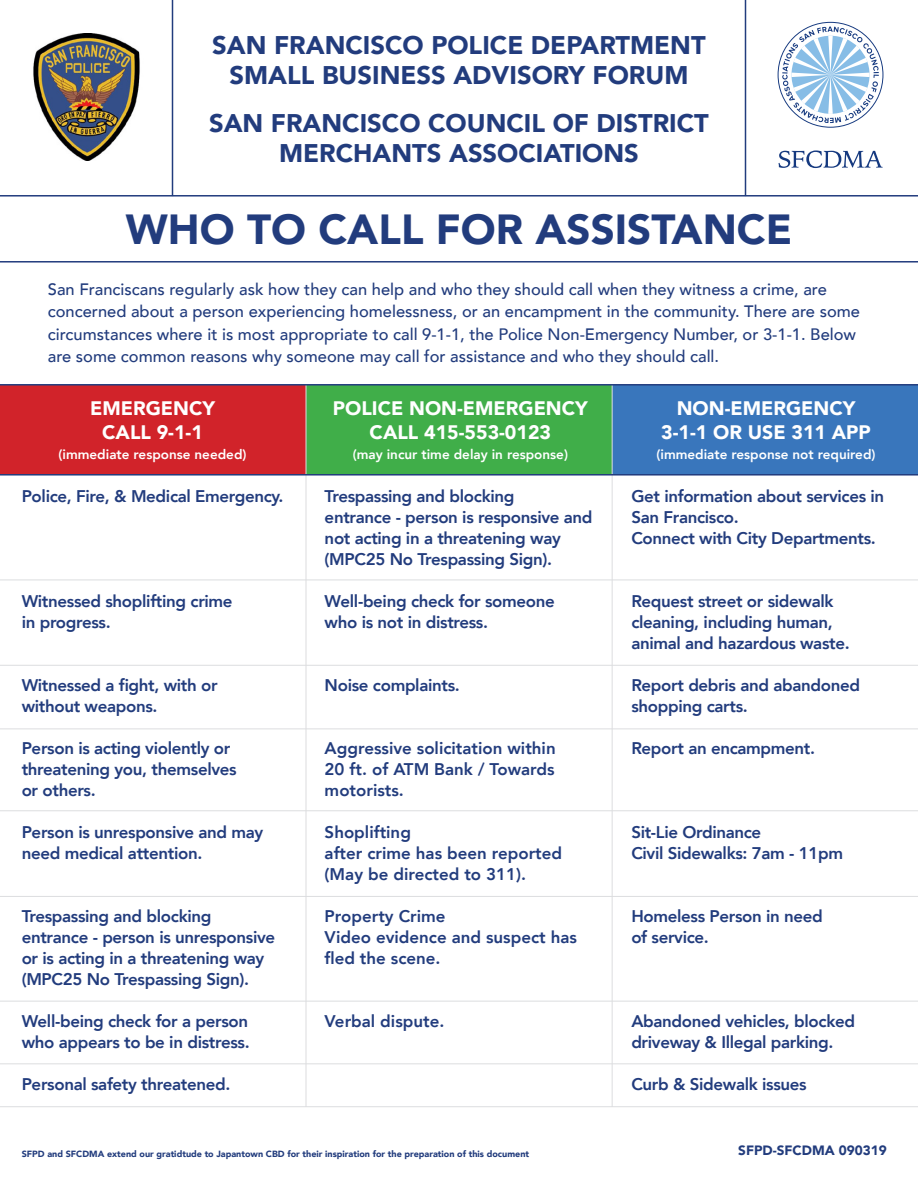
<style>
.page{position:relative;width:918px;height:1188px;background:#fff}
.page>*{position:absolute;margin:0;border:0;box-sizing:border-box;transform-origin:0 0}
.t1{font:900 42px "Avenir";color:#223c7d}
.t2{font:900 25.5px "Avenir";color:#223c7d}
.t3{font:900 19.5px "Avenir";color:#fff}
.t4{font:800 16.8px/21px "Avenir";letter-spacing:-.02em;color:#223c7d}
.t5{font:800 16.8px/21px "Avenir";color:#223c7d}
.t6{font:500 16.5px/22.5px "Avenir";color:#223c7d}
.t7{font:800 13.5px "Avenir";color:#fff}
.t8{font:900 13.5px "Avenir";color:#223c7d}
.t9{font:900 9px "Avenir";color:#223c7d}
</style>
<div class="page">
<img style="left:33px;top:33px;width:107px;height:128px">
<svg style="left:778px;top:150px;width:105px;height:18px"></svg>
<svg style="left:778px;top:22px;width:105px;height:106px"></svg>
<hr style="left:745px;top:0;width:1px;height:196px;background:#223c7d">
<hr style="left:172px;top:0;width:1px;height:196px;background:#223c7d">
<hr style="left:0;top:1001px;width:918px;height:1px;background:#dcdddf">
<hr style="left:0;top:1106px;width:918px;height:1px;background:#dcdddf">
<hr style="left:0;top:896px;width:918px;height:1px;background:#dcdddf">
<hr style="left:0;top:810px;width:918px;height:1px;background:#dcdddf">
<hr style="left:0;top:729px;width:918px;height:1px;background:#dcdddf">
<hr style="left:0;top:665px;width:918px;height:1px;background:#dcdddf">
<hr style="left:0;top:580px;width:918px;height:1px;background:#dcdddf">
<div style="left:0;top:385px;width:306px;height:90px;background:#d1232a"></div>
<div style="left:612px;top:385px;width:306px;height:90px;background:#3976bc"></div>
<div style="left:306px;top:385px;width:306px;height:90px;background:#40ae49"></div>
<hr style="left:306px;top:385px;width:1px;height:722px;background:#dcdddf">
<hr style="left:612px;top:385px;width:1px;height:722px;background:#dcdddf">
<hr style="left:0;top:384px;width:918px;height:2px;background:#223c7d">
<hr style="left:0;top:195px;width:918px;height:2px;background:#223c7d">
<hr style="left:0;top:261px;width:918px;height:2px;background:#223c7d">
<hr style="left:0;top:474px;width:918px;height:2px;background:#223c7d">
<hr style="left:0;top:1063px;width:918px;height:1px;background:#dcdddf">
<p class="t2" style="left:212px;top:23px;width:495px">SAN FRANCISCO POLICE DEPARTMENT</p>
<p class="t2" style="left:230px;top:53px;width:460px">SMALL BUSINESS ADVISORY FORUM</p>
<p class="t2" style="left:209px;top:101px;width:501px">SAN FRANCISCO COUNCIL OF DISTRICT</p>
<p class="t2" style="left:279px;top:131px;width:361px">MERCHANTS ASSOCIATIONS</p>
<p class="t1" style="left:126px;top:193px;width:668px">WHO TO CALL FOR ASSISTANCE</p>
<p class="t6" style="left:48px;top:277px;width:814px">San Franciscans regularly ask how they can help and who they should call when they witness a crime, are concerned about a person experiencing homelessness, or an encampment in the community. There are some circumstances where it is most appropriate to call 9-1-1, the Police Non-Emergency Number, or 3-1-1. Below are some common reasons why someone may call for assistance and who they should call.</p>
<p class="t3" style="left:90px;top:392px;width:126px">EMERGENCY</p>
<p class="t3" style="left:102px;top:416px;width:102px">CALL 9-1-1</p>
<p class="t7" style="left:59px;top:444px;width:189px">(immediate response needed)</p>
<p class="t4" style="left:22px;top:486px;width:263px">Police, Fire, &amp; Medical Emergency.</p>
<p class="t4" style="left:22px;top:591px;width:212px">Witnessed shoplifting crime</p>
<p class="t4" style="left:22px;top:612px;width:91px">in progress.</p>
<p class="t4" style="left:22px;top:675px;width:197px">Witnessed a fight, with or</p>
<p class="t4" style="left:22px;top:696px;width:137px">without weapons.</p>
<p class="t4" style="left:22px;top:738px;width:210px">Person is acting violently or</p>
<p class="t4" style="left:22px;top:759px;width:217px">threatening you, themselves</p>
<p class="t4" style="left:22px;top:780px;width:76px">or others.</p>
<p class="t4" style="left:22px;top:822px;width:243px">Person is unresponsive and may</p>
<p class="t4" style="left:22px;top:843px;width:182px">need medical attention.</p>
<p class="t4" style="left:22px;top:906px;width:191px">Trespassing and blocking</p>
<p class="t4" style="left:22px;top:927px;width:255px">entrance - person is unresponsive or is acting in a threatening way (MPC25 No Trespassing Sign).</p>
<p class="t4" style="left:22px;top:1011px;width:228px">Well-being check for a person</p>
<p class="t4" style="left:22px;top:1032px;width:229px">who appears to be in distress.</p>
<p class="t4" style="left:22px;top:1074px;width:210px">Personal safety threatened.</p>
<p class="t3" style="left:333px;top:392px;width:256px">POLICE NON-EMERGENCY</p>
<p class="t3" style="left:370px;top:416px;width:183px">CALL 415-553-0123</p>
<p class="t7" style="left:353px;top:444px;width:217px">(may incur time delay in response)</p>
<p class="t4" style="left:325px;top:486px;width:191px">Trespassing and blocking</p>
<p class="t4" style="left:325px;top:507px;width:269px">entrance - person is responsive and not acting in a threatening way (MPC25 No Trespassing Sign).</p>
<p class="t4" style="left:325px;top:591px;width:232px">Well-being check for someone</p>
<p class="t4" style="left:325px;top:612px;width:165px">who is not in distress.</p>
<p class="t4" style="left:325px;top:675px;width:137px">Noise complaints.</p>
<p class="t5" style="left:325px;top:738px;width:233px">Aggressive solicitation within</p>
<p class="t5" style="left:325px;top:759px;width:231px">20 ft. of ATM Bank / Towards motorists.</p>
<p class="t5" style="left:325px;top:822px;width:88px">Shoplifting</p>
<p class="t5" style="left:325px;top:843px;width:239px">after crime has been reported</p>
<p class="t5" style="left:325px;top:864px;width:203px">(May be directed to 311).</p>
<p class="t5" style="left:325px;top:906px;width:122px">Property Crime</p>
<p class="t5" style="left:325px;top:927px;width:254px">Video evidence and suspect has</p>
<p class="t5" style="left:325px;top:948px;width:117px">fled the scene.</p>
<p class="t5" style="left:325px;top:1011px;width:121px">Verbal dispute.</p>
<p class="t3" style="left:677px;top:392px;width:180px">NON-EMERGENCY</p>
<p class="t3" style="left:661px;top:416px;width:211px">3-1-1 OR USE 311 APP</p>
<p class="t7" style="left:657px;top:444px;width:221px">(immediate response not required)</p>
<p class="t4" style="left:631px;top:486px;width:254px">Get information about services in<br>San Francisco.</p>
<p class="t4" style="left:631px;top:528px;width:246px">Connect with City Departments.</p>
<p class="t4" style="left:631px;top:591px;width:204px">Request street or sidewalk</p>
<p class="t4" style="left:631px;top:612px;width:203px">cleaning, including human,</p>
<p class="t4" style="left:631px;top:633px;width:220px">animal and hazardous waste.</p>
<p class="t4" style="left:631px;top:675px;width:230px">Report debris and abandoned</p>
<p class="t4" style="left:631px;top:696px;width:118px">shopping carts.</p>
<p class="t4" style="left:631px;top:738px;width:185px">Report an encampment.</p>
<p class="t4" style="left:631px;top:822px;width:131px">Sit-Lie Ordinance</p>
<p class="t4" style="left:631px;top:843px;width:213px">Civil Sidewalks: 7am - 11pm</p>
<p class="t4" style="left:631px;top:906px;width:193px">Homeless Person in need</p>
<p class="t4" style="left:631px;top:927px;width:79px">of service.</p>
<p class="t4" style="left:631px;top:1011px;width:225px">Abandoned vehicles, blocked</p>
<p class="t4" style="left:631px;top:1032px;width:204px">driveway &amp; Illegal parking.</p>
<p class="t4" style="left:631px;top:1074px;width:177px">Curb &amp; Sidewalk issues</p>
<p class="t9" style="left:22px;top:1146px;width:509px">SFPD and SFCDMA extend our gratidtude to Japantown CBD for their inspiration for the preparation of this document</p>
<p class="t8" style="left:738px;top:1139px;width:150px">SFPD-SFCDMA 090319</p>
</div>
